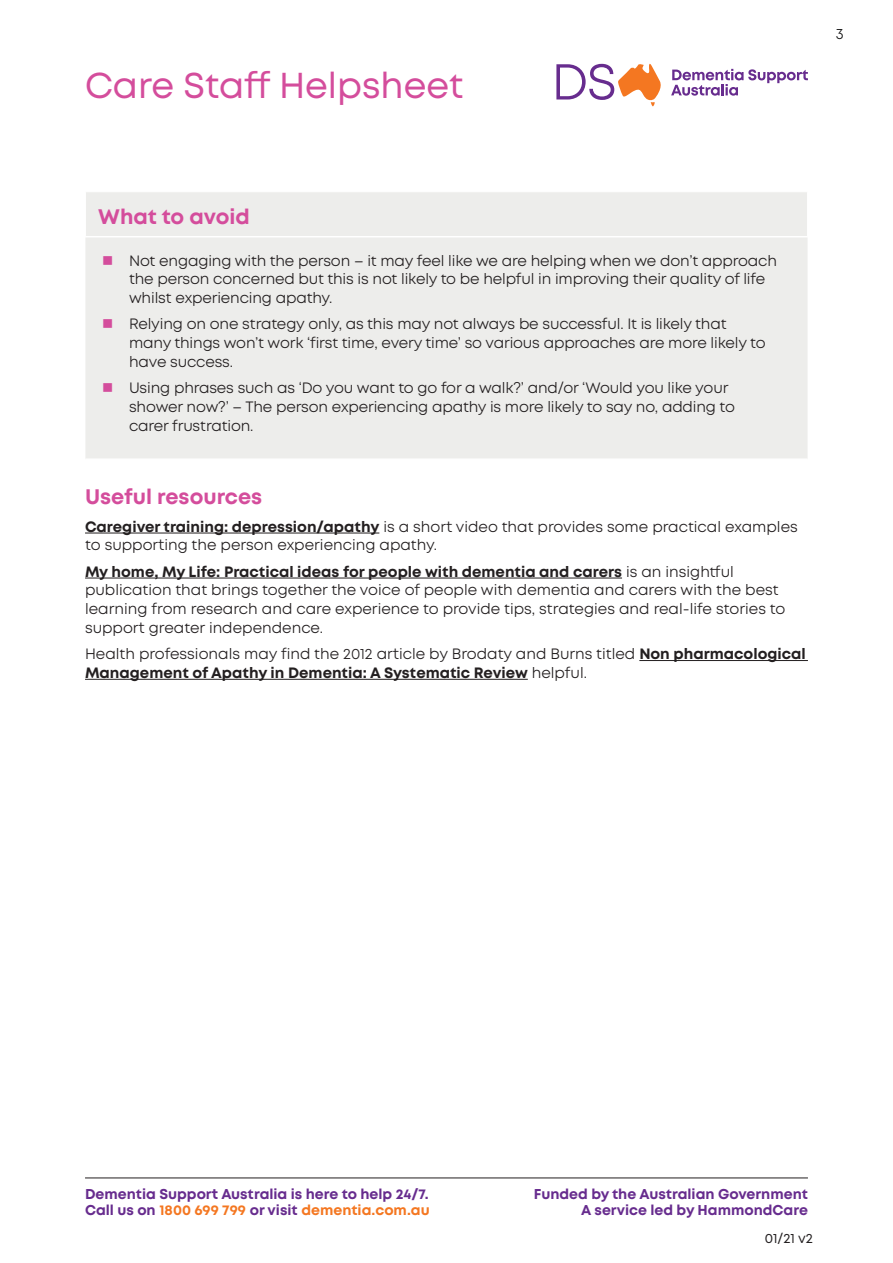
<style>
.page{position:relative;width:893px;height:1263px;background:#fff}
.page>*{position:absolute;margin:0;border:0;box-sizing:border-box;transform-origin:0 0}
.t1{font:36px "Mont";color:#d44d9c}
.Sub_Heading{font:700 21px "Mont";color:#d44d9c}
.body{font:15px/18.8px "Mont";letter-spacing:-.01em;color:#231f20}
._8_15___Left{font:15px "Mont";color:#141414}
.t2{font:700 14.25px/16.5px "Mont";color:#672c8e}
.t3{font:13.5px "Mont";color:#231f20}
.s1{font-weight:700}
.s2{color:#f47721}
</style>
<div class="page">
<svg style="left:671px;top:69px;width:137px;height:27px"></svg>
<svg style="left:556px;top:63px;width:105px;height:43px"></svg>
<div style="left:85px;top:192px;width:722px;height:266px;background:#ededeb"></div>
<hr style="left:85px;top:236px;width:723px;height:1px;background:#fff">
<hr style="left:85px;top:192px;width:1px;height:44px;background:#fff">
<hr style="left:85px;top:533px;width:294px;height:1px;background:#231f20">
<hr style="left:85px;top:578px;width:537px;height:1px;background:#231f20">
<hr style="left:639px;top:660px;width:169px;height:1px;background:#231f20">
<hr style="left:85px;top:679px;width:443px;height:1px;background:#231f20">
<hr style="left:85px;top:1177px;width:723px;height:1px;background:#231f20">
<svg style="left:103px;top:256px;width:9px;height:9px"></svg>
<svg style="left:103px;top:319px;width:9px;height:9px"></svg>
<svg style="left:103px;top:383px;width:9px;height:9px"></svg>
<p class="t1" style="left:85px;top:63px;width:380px">Care Staff Helpsheet</p>
<p class="_8_15___Left" style="left:836px;top:24px;width:9px">3</p>
<p class="Sub_Heading" style="left:98px;top:203px;width:153px">What to avoid</p>
<p class="body" style="left:129px;top:251px;width:649px">Not engaging with the person – it may feel like we are helping when we don’t approach the person concerned but this is not likely to be helpful in improving their quality of life whilst experiencing apathy.</p>
<p class="body" style="left:129px;top:315px;width:638px">Relying on one strategy only, as this may not always be successful. It is likely that many things won’t work ‘first time, every time’ so various approaches are more likely to have success.</p>
<p class="body" style="left:129px;top:379px;width:607px">Using phrases such as ‘Do you want to go for a walk?’ and/or ‘Would you like your shower now?’ – The person experiencing apathy is more likely to say no, adding to carer frustration.</p>
<p class="Sub_Heading" style="left:85px;top:483px;width:179px">Useful resources</p>
<p class="body" style="left:85px;top:517px;width:714px"><span class="s1">Caregiver training: depression/apathy</span> is a short video that provides some practical examples to supporting the person experiencing apathy.</p>
<p class="body" style="left:85px;top:562px;width:702px"><span class="s1">My home, My Life: Practical ideas for people with dementia and carers</span> is an insightful publication that brings together the voice of people with dementia and carers with the best learning from research and care experience to provide tips, strategies and real-life stories to support greater independence.</p>
<p class="body" style="left:85px;top:644px;width:722px">Health professionals may find the 2012 article by Brodaty and Burns titled <span class="s1">Non pharmacological<br>Management of Apathy in Dementia: A Systematic Review</span> helpful.</p>
<p class="t2" style="left:85px;top:1185px;width:346px">Dementia Support Australia is here to help 24/7.<br>Call us on <span class="s2">1800 699 799</span> or visit <span class="s2">dementia.com.au</span></p>
<p class="t2" style="left:534px;top:1186px;width:276px">Funded by the Australian Government</p>
<p class="t2" style="left:581px;top:1202px;width:228px">A service led by HammondCare</p>
<p class="t3" style="left:765px;top:1230px;width:50px">01/21 v2</p>
</div>
